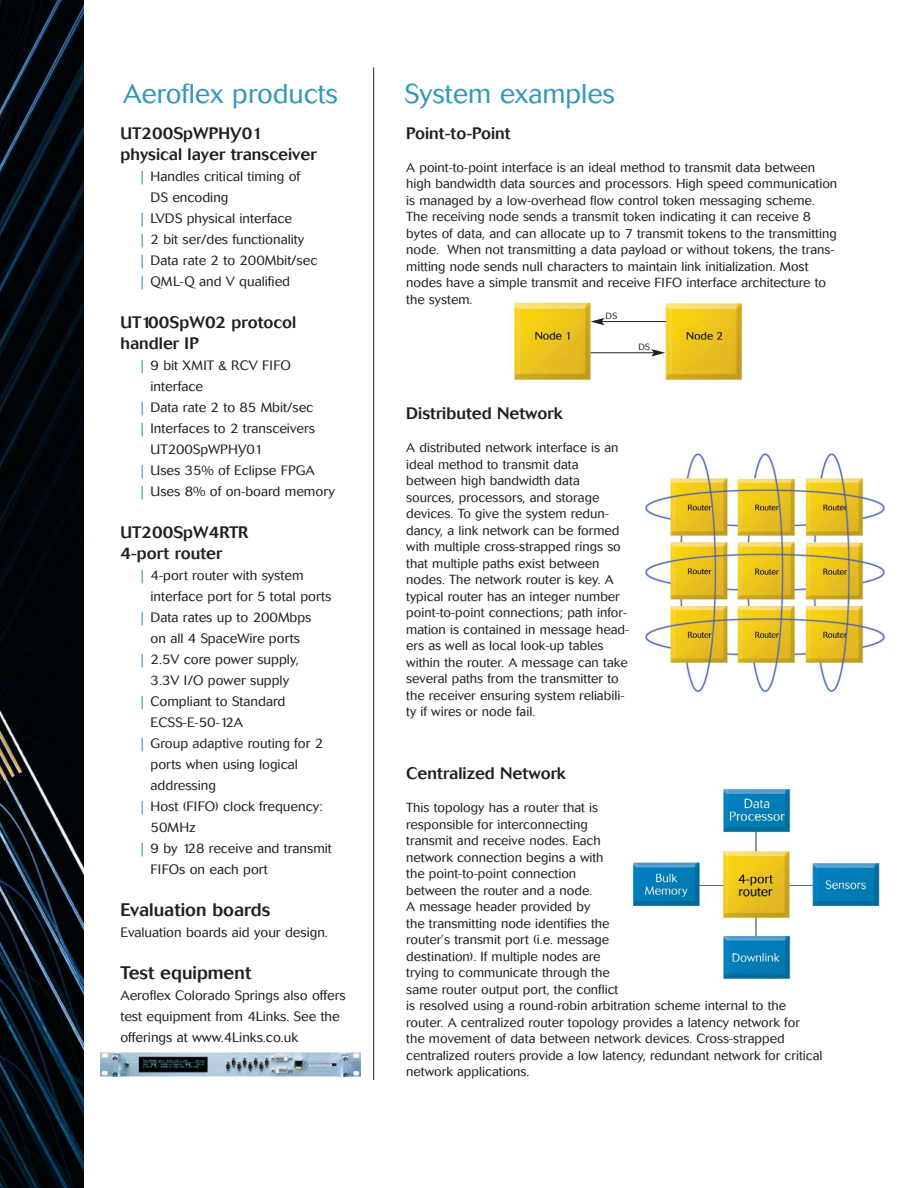
<style>
.page{position:relative;width:918px;height:1188px;background:#fff}
.page>*{position:absolute;margin:0;border:0;box-sizing:border-box;transform-origin:0 0}
.t1{font:300 27px "Cosmos";color:#3397b9}
.t2{font:500 18px "Cosmos";color:#231f20}
.t3{font:500 16.5px/21px "Cosmos";color:#231f20}
.t4{font:300 13.5px/21px "Cosmos";color:#231f20}
.t5{font:300 13.5px "Cosmos";letter-spacing:.02em;color:#231f20}
.t6{font:300 13.05px/16.5px "Cosmos";color:#231f20}
.t7{font:300 9px "Cosmos";color:#231f20}
.s1{font-weight:500;color:#3397b9}
</style>
<div class="page">
<img style="left:0;top:0;width:83px;height:1188px">
<img style="left:645px;top:453px;width:242px;height:240px">
<img style="left:513px;top:302px;width:230px;height:81px">
<hr style="left:602px;top:321px;width:64px;height:1px;background:#231f20">
<svg style="left:591px;top:318px;width:13px;height:7px"></svg>
<hr style="left:591px;top:352px;width:63px;height:1px;background:#231f20">
<svg style="left:651px;top:349px;width:14px;height:8px"></svg>
<hr style="left:373px;top:68px;width:1px;height:1012px;background:#231f20">
<img style="left:100px;top:1052px;width:261px;height:25px">
<img style="left:631px;top:788px;width:249px;height:198px">
<h1 class="t1" style="left:123px;top:84px;width:217px">Aeroflex products</h1>
<h1 class="t1" style="left:405px;top:84px;width:212px">System examples</h1>
<p class="t3" style="left:120px;top:124px;width:198px">UT200SpWPHY01 physical layer transceiver</p>
<p class="t4" style="left:141px;top:167px;width:161px"><span class="s1">|</span> Handles critical timing of</p>
<p class="t4" style="left:151px;top:188px;width:79px">DS encoding</p>
<p class="t4" style="left:141px;top:209px;width:153px"><span class="s1">|</span> LVDS physical interface</p>
<p class="t4" style="left:141px;top:230px;width:165px"><span class="s1">|</span> 2 bit ser/des functionality</p>
<p class="t4" style="left:141px;top:251px;width:178px"><span class="s1">|</span> Data rate 2 to 200Mbit/sec</p>
<p class="t4" style="left:141px;top:272px;width:151px"><span class="s1">|</span> QML-Q and V qualified</p>
<p class="t3" style="left:120px;top:313px;width:177px">UT100SpW02 protocol handler IP</p>
<p class="t5" style="left:141px;top:360px;width:152px"><span class="s1">|</span> 9 bit XMIT &amp; RCV FIFO</p>
<p class="t4" style="left:151px;top:377px;width:54px">interface</p>
<p class="t4" style="left:141px;top:398px;width:174px"><span class="s1">|</span> Data rate 2 to 85 Mbit/sec</p>
<p class="t4" style="left:141px;top:419px;width:176px"><span class="s1">|</span> Interfaces to 2 transceivers</p>
<p class="t4" style="left:151px;top:440px;width:114px">UT200SpWPHY01</p>
<p class="t4" style="left:141px;top:461px;width:176px"><span class="s1">|</span> Uses 35% of Eclipse FPGA</p>
<p class="t4" style="left:141px;top:482px;width:196px"><span class="s1">|</span> Uses 8% of on-board memory</p>
<p class="t3" style="left:120px;top:523px;width:130px">UT200SpW4RTR<br>4-port router</p>
<p class="t4" style="left:141px;top:566px;width:165px"><span class="s1">|</span> 4-port router with system</p>
<p class="t4" style="left:151px;top:587px;width:182px">interface port for 5 total ports</p>
<p class="t4" style="left:141px;top:608px;width:172px"><span class="s1">|</span> Data rates up to 200Mbps</p>
<p class="t4" style="left:151px;top:629px;width:151px">on all 4 SpaceWire ports</p>
<p class="t4" style="left:141px;top:650px;width:160px"><span class="s1">|</span> 2.5V core power supply,</p>
<p class="t4" style="left:151px;top:671px;width:140px">3.3V I/O power supply</p>
<p class="t4" style="left:141px;top:692px;width:146px"><span class="s1">|</span> Compliant to Standard</p>
<p class="t4" style="left:151px;top:713px;width:94px">ECSS-E-50-12A</p>
<p class="t4" style="left:141px;top:734px;width:184px"><span class="s1">|</span> Group adaptive routing for 2</p>
<p class="t4" style="left:151px;top:755px;width:149px">ports when using logical</p>
<p class="t4" style="left:151px;top:776px;width:67px">addressing</p>
<p class="t4" style="left:141px;top:797px;width:184px"><span class="s1">|</span> Host (FIFO) clock frequency:</p>
<p class="t4" style="left:151px;top:818px;width:46px">50MHz</p>
<p class="t4" style="left:141px;top:839px;width:193px"><span class="s1">|</span> 9 by 128 receive and transmit</p>
<p class="t4" style="left:151px;top:860px;width:119px">FIFOs on each port</p>
<h2 class="t2" style="left:120px;top:903px;width:152px">Evaluation boards</h2>
<p class="t4" style="left:120px;top:923px;width:209px">Evaluation boards aid your design.</p>
<h2 class="t2" style="left:120px;top:966px;width:132px">Test equipment</h2>
<p class="t4" style="left:120px;top:986px;width:227px">Aeroflex Colorado Springs also offers test equipment from 4Links. See the offerings at www.4Links.co.uk</p>
<p class="t3" style="left:406px;top:124px;width:106px">Point-to-Point</p>
<p class="t6" style="left:406px;top:161px;width:433px">A point-to-point interface is an ideal method to transmit data between high bandwidth data sources and processors. High speed communication is managed by a low-overhead flow control token messaging scheme.<br>The receiving node sends a transmit token indicating it can receive 8 bytes of data, and can allocate up to 7 transmit tokens to the transmitting node. When not transmitting a data payload or without tokens, the trans&shy;mitting node sends null characters to maintain link initialization. Most nodes have a simple transmit and receive FIFO interface architecture to the system.</p>
<p class="t7" style="left:606px;top:313px;width:13px">DS</p>
<p class="t7" style="left:639px;top:344px;width:13px">DS</p>
<p class="t3" style="left:406px;top:405px;width:158px">Distributed Network</p>
<p class="t6" style="left:406px;top:441px;width:224px">A distributed network interface is an ideal method to transmit data between high bandwidth data sources, processors, and storage devices. To give the system redun&shy;dancy, a link network can be formed with multiple cross-strapped rings so that multiple paths exist between nodes. The network router is key. A typical router has an integer number point-to-point connections; path infor&shy;mation is contained in message head&shy;ers as well as local look-up tables within the router. A message can take several paths from the transmitter to the receiver ensuring system reliabili&shy;ty if wires or node fail.</p>
<p class="t3" style="left:406px;top:765px;width:161px">Centralized Network</p>
<p class="t6" style="left:406px;top:801px;width:418px">This topology has a router that is<br>responsible for interconnecting<br>transmit and receive nodes. Each<br>network connection begins a with<br>the point-to-point connection<br>between the router and a node.<br>A message header provided by<br>the transmitting node identifies the<br>router’s transmit port (i.e. message<br>destination). If multiple nodes are<br>trying to communicate through the<br>same router output port, the conflict<br>is resolved using a round-robin arbitration scheme internal to the router. A centralized router topology provides a latency network for<br>the movement of data between network devices. Cross-strapped centralized routers provide a low latency, redundant network for critical network applications.</p>
</div>
